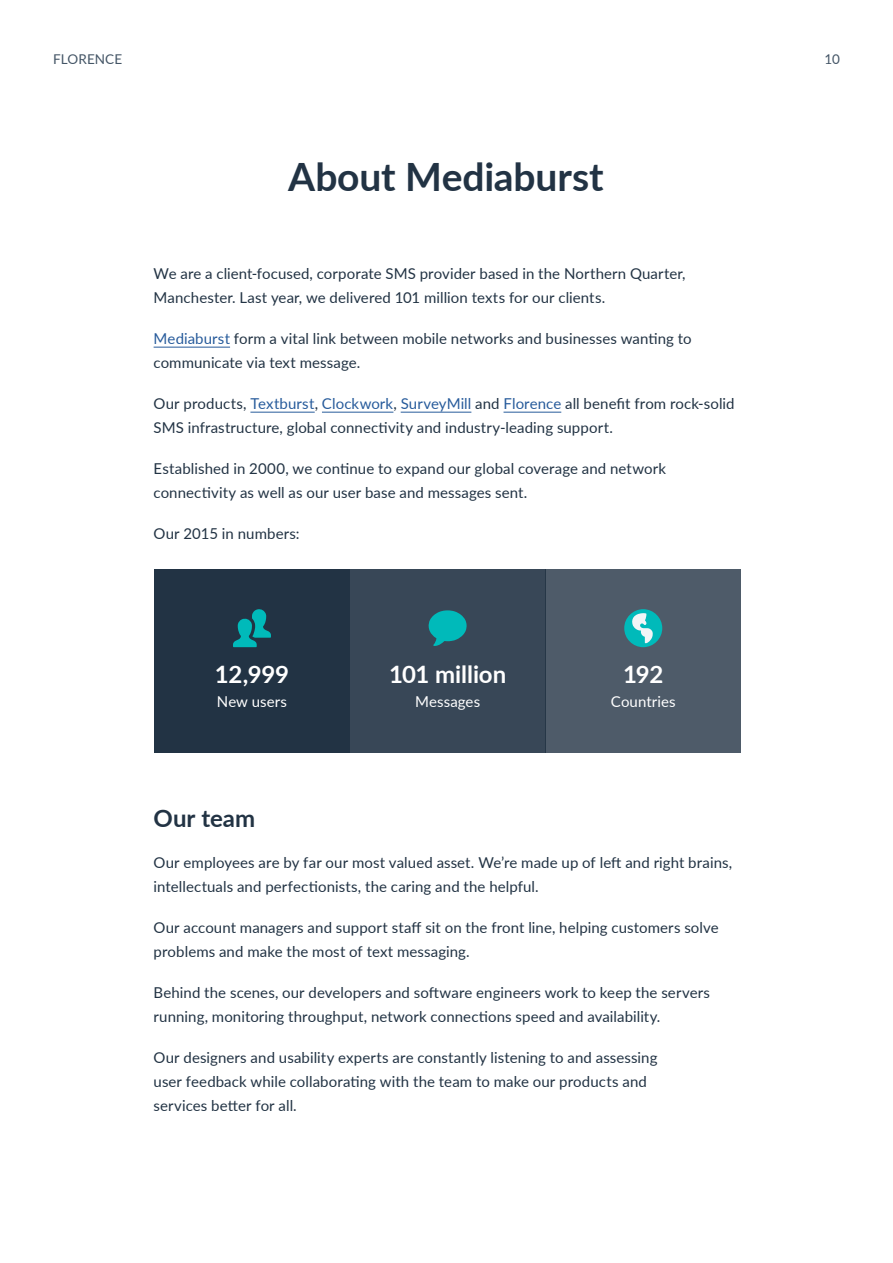
<style>
.page{position:relative;width:893px;height:1263px;background:#fff}
.page>*{position:absolute;margin:0;border:0;box-sizing:border-box;transform-origin:0 0}
.t1{font:700 39px "Lato";letter-spacing:-.005em;color:#234}
.t2{font:700 24px "Lato";letter-spacing:-.01em;color:#fff}
.t3{font:700 24px "Lato";color:#234}
.t4{font:15px/24px "Lato";letter-spacing:.005em;color:#234}
.t5{font:15px "Lato";letter-spacing:.005em;color:#fff}
.t6{font:13.5px "Lato";color:#456}
.s1{color:#275b9b}
</style>
<div class="page">
<hr style="left:154px;top:347px;width:76px;height:1px;background:#275b9b">
<hr style="left:250px;top:412px;width:65px;height:1px;background:#275b9b">
<hr style="left:322px;top:412px;width:71px;height:1px;background:#275b9b">
<hr style="left:401px;top:412px;width:70px;height:1px;background:#275b9b">
<hr style="left:503px;top:412px;width:58px;height:1px;background:#275b9b">
<div style="left:350px;top:570px;width:195px;height:183px;background:#384757"></div>
<div style="left:545px;top:570px;width:196px;height:183px;background:#4e5b69"></div>
<div style="left:154px;top:570px;width:196px;height:183px;background:#234"></div>
<svg style="left:233px;top:609px;width:38px;height:38px"></svg>
<svg style="left:428px;top:610px;width:39px;height:36px"></svg>
<div style="left:624px;top:609px;width:38px;height:38px;background:#00baba;border-radius:50%"></div>
<svg style="left:632px;top:613px;width:21px;height:30px"></svg>
<p class="t6" style="left:53px;top:49px;width:71px">FLORENCE</p>
<p class="t6" style="left:824px;top:49px;width:17px">10</p>
<h1 class="t1" style="left:288px;top:148px;width:317px">About Mediaburst</h1>
<p class="t4" style="left:154px;top:261px;width:533px">We are a client-focused, corporate SMS provider based in the Northern Quarter,<br>Manchester. Last year, we delivered 101 million texts for our clients.</p>
<p class="t4" style="left:154px;top:326px;width:540px"><span class="s1">Mediaburst</span> form a vital link between mobile networks and businesses wanting to communicate via text message.</p>
<p class="t4" style="left:154px;top:391px;width:582px">Our products, <span class="s1">Textburst</span>, <span class="s1">Clockwork</span>, <span class="s1">SurveyMill</span> and <span class="s1">Florence</span> all benefit from rock-solid<br>SMS infrastructure, global connectivity and industry-leading support.</p>
<p class="t4" style="left:154px;top:456px;width:514px">Established in 2000, we continue to expand our global coverage and network connectivity as well as our user base and messages sent.</p>
<p class="t4" style="left:154px;top:521px;width:148px">Our 2015 in numbers:</p>
<h2 class="t2" style="left:215px;top:657px;width:76px">12,999</h2>
<p class="t5" style="left:217px;top:691px;width:72px">New users</p>
<h2 class="t2" style="left:389px;top:657px;width:119px">101 million</h2>
<p class="t5" style="left:415px;top:691px;width:67px">Messages</p>
<h2 class="t2" style="left:623px;top:657px;width:42px">192</h2>
<p class="t5" style="left:611px;top:691px;width:66px">Countries</p>
<h2 class="t3" style="left:154px;top:800px;width:103px">Our team</h2>
<p class="t4" style="left:154px;top:849px;width:580px">Our employees are by far our most valued asset. We’re made up of left and right brains, intellectuals and perfectionists, the caring and the helpful.</p>
<p class="t4" style="left:154px;top:914px;width:567px">Our account managers and support staff sit on the front line, helping customers solve problems and make the most of text messaging.</p>
<p class="t4" style="left:154px;top:979px;width:558px">Behind the scenes, our developers and software engineers work to keep the servers running, monitoring throughput, network connections speed and availability.</p>
<p class="t4" style="left:154px;top:1044px;width:505px">Our designers and usability experts are constantly listening to and assessing user feedback while collaborating with the team to make our products and services better for all.</p>
</div>
